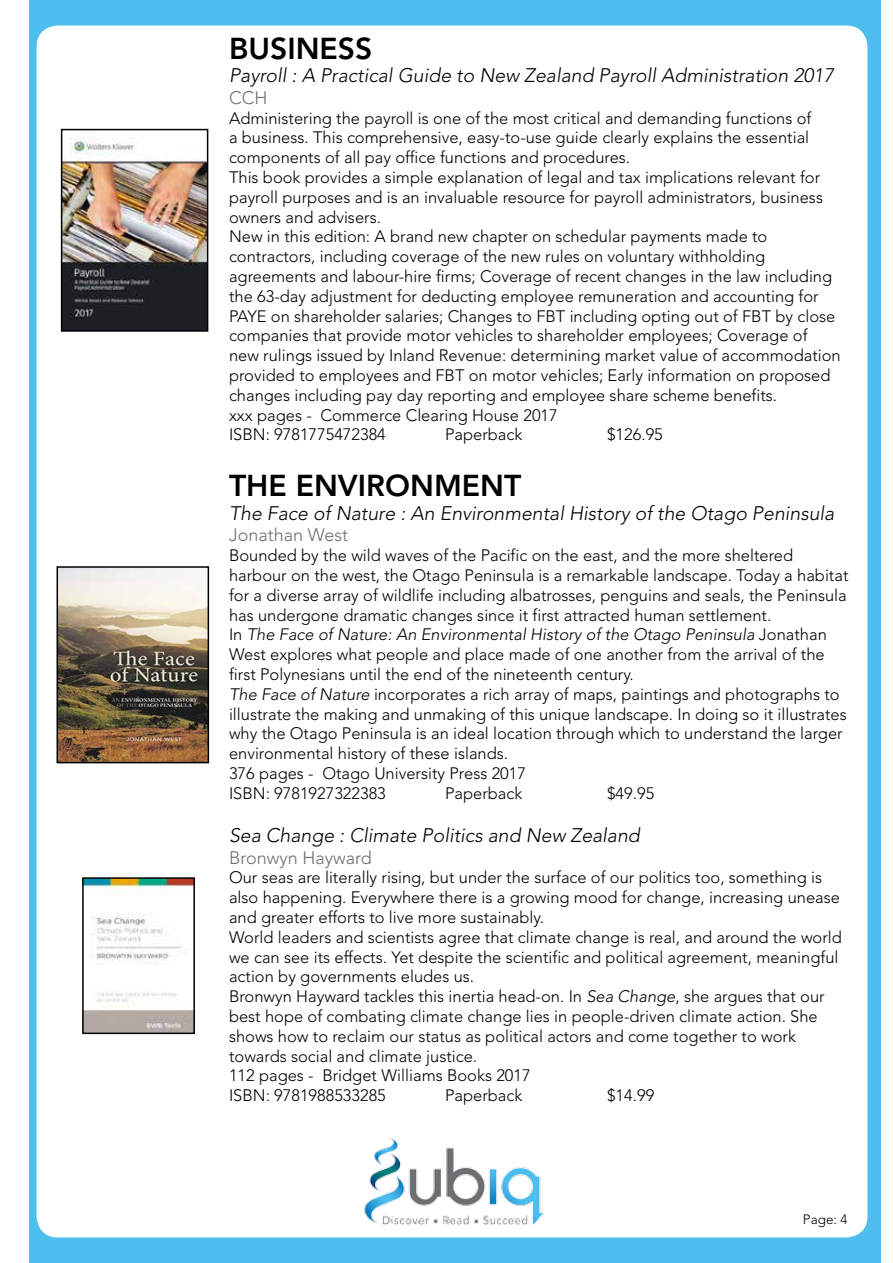
<style>
.page{position:relative;width:893px;height:1263px;background:#fff}
.page>*{position:absolute;margin:0;border:0;box-sizing:border-box;transform-origin:0 0}
.t1{font:800 30px "Avenir LT Std";color:#000}
.t2{font:italic 300 19.5px "Avenir LT Std";color:#000}
.t3{font:300 18px "Avenir LT Std";color:#6d6e71}
.t4{font:300 16.5px/19.8px "Avenir LT Std";color:#000}
.t5{font:300 13.5px "Avenir LT Std";color:#000}
.s1{font-style:italic}
</style>
<div class="page">
<div style="left:29px;top:0;width:851px;height:1263px;background:#4dbeed"></div>
<div style="left:37px;top:26px;width:830px;height:1211px;background:#fff;border-radius:21px"></div>
<img style="left:364px;top:1137px;width:180px;height:88px">
<img style="left:64px;top:137px;width:141px;height:192px">
<div style="left:61px;top:129px;width:147px;height:203px;border:2px solid #000"></div>
<img style="left:60px;top:569px;width:146px;height:191px">
<div style="left:57px;top:566px;width:152px;height:197px;border:2px solid #000"></div>
<img style="left:85px;top:880px;width:107px;height:151px">
<div style="left:82px;top:877px;width:113px;height:157px;border:2px solid #000"></div>
<h1 class="t1" style="left:229px;top:31px;width:145px">BUSINESS</h1>
<p class="t2" style="left:229px;top:64px;width:606px">Payroll : A Practical Guide to New Zealand Payroll Administration 2017</p>
<p class="t3" style="left:229px;top:87px;width:40px">CCH</p>
<p class="t4" style="left:229px;top:108px;width:613px">Administering the payroll is one of the most critical and demanding functions of<br>a business. This comprehensive, easy-to-use guide clearly explains the essential components of all pay office functions and procedures.<br>This book provides a simple explanation of legal and tax implications relevant for payroll purposes and is an invaluable resource for payroll administrators, business owners and advisers.<br>New in this edition: A brand new chapter on schedular payments made to contractors, including coverage of the new rules on voluntary withholding agreements and labour-hire firms; Coverage of recent changes in the law including the 63-day adjustment for deducting employee remuneration and accounting for PAYE on shareholder salaries; Changes to FBT including opting out of FBT by close companies that provide motor vehicles to shareholder employees; Coverage of new rulings issued by Inland Revenue: determining market value of accommodation provided to employees and FBT on motor vehicles; Early information on proposed changes including pay day reporting and employee share scheme benefits.<br>xxx pages - Commerce Clearing House 2017<br>ISBN: 9781775472384</p>
<p class="t4" style="left:445px;top:425px;width:79px">Paperback</p>
<p class="t4" style="left:607px;top:425px;width:57px">$126.95</p>
<h1 class="t1" style="left:229px;top:468px;width:294px">THE ENVIRONMENT</h1>
<p class="t2" style="left:229px;top:501px;width:607px">The Face of Nature : An Environmental History of the Otago Peninsula</p>
<p class="t3" style="left:229px;top:524px;width:121px">Jonathan West</p>
<p class="t4" style="left:229px;top:545px;width:621px">Bounded by the wild waves of the Pacific on the east, and the more sheltered harbour on the west, the Otago Peninsula is a remarkable landscape. Today a habitat for a diverse array of wildlife including albatrosses, penguins and seals, the Peninsula has undergone dramatic changes since it first attracted human settlement.<br>In <span class="s1">The Face of Nature: An Environmental History of the Otago Peninsula</span> Jonathan West explores what people and place made of one another from the arrival of the first Polynesians until the end of the nineteenth century.<br><span class="s1">The Face of Nature</span> incorporates a rich array of maps, paintings and photographs to illustrate the making and unmaking of this unique landscape. In doing so it illustrates why the Otago Peninsula is an ideal location through which to understand the larger environmental history of these islands.<br>376 pages - Otago University Press 2017<br>ISBN: 9781927322383</p>
<p class="t4" style="left:445px;top:783px;width:79px">Paperback</p>
<p class="t4" style="left:607px;top:783px;width:49px">$49.95</p>
<p class="t2" style="left:229px;top:824px;width:412px">Sea Change : Climate Politics and New Zealand</p>
<p class="t3" style="left:229px;top:847px;width:144px">Bronwyn Hayward</p>
<p class="t4" style="left:229px;top:868px;width:614px">Our seas are literally rising, but under the surface of our politics too, something is also happening. Everywhere there is a growing mood for change, increasing unease and greater efforts to live more sustainably.<br>World leaders and scientists agree that climate change is real, and around the world we can see its effects. Yet despite the scientific and political agreement, meaningful action by governments eludes us.<br>Bronwyn Hayward tackles this inertia head-on. In <span class="s1">Sea Change</span>, she argues that our best hope of combating climate change lies in people-driven climate action. She shows how to reclaim our status as political actors and come together to work towards social and climate justice.<br>112 pages - Bridget Williams Books 2017<br>ISBN: 9781988533285</p>
<p class="t4" style="left:445px;top:1085px;width:79px">Paperback</p>
<p class="t4" style="left:607px;top:1085px;width:49px">$14.99</p>
<p class="t5" style="left:803px;top:1212px;width:46px">Page: 4</p>
</div>
